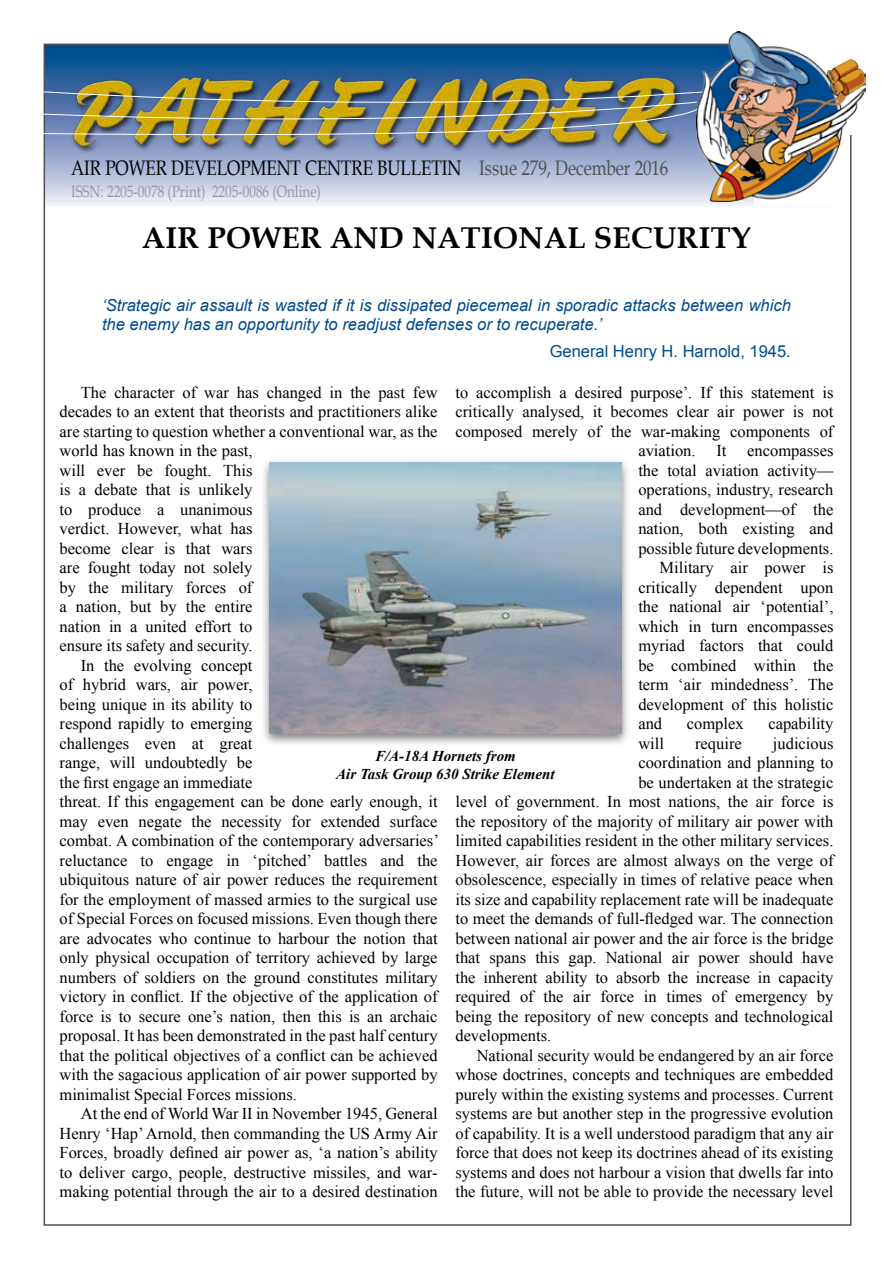
<style>
.page{position:relative;width:893px;height:1263px;background:#fff}
.page>*{position:absolute;margin:0;border:0;box-sizing:border-box;transform-origin:0 0}
.t1{font:700 30px "Book Antiqua";letter-spacing:.01em;color:#000}
.t2{font:21px "Book Antiqua";color:#000;scale:.8 1}
.t3{font:21px "Book Antiqua";color:#4f4f51;scale:.8 1}
.t4{font:16.5px "Times New Roman";color:#000}
.t5{font:italic 16.5px/19.8px "Arial";color:#004b8d}
.t6{font:16.5px "Book Antiqua";color:#97999c;scale:.8 1}
.t7{font:16.5px "Arial";color:#004b8d}
.t8{font:italic 700 15px/18px "Times New Roman";color:#000;text-align:center}
</style>
<div class="page">
<svg style="left:47px;top:47px;width:707px;height:158px;background:#dbe0ed"></svg>
<img style="left:53px;top:45px;width:643px;height:143px">
<img style="left:43px;top:91px;width:653px;height:51px">
<img style="left:696px;top:31px;width:169px;height:171px">
<div style="left:260px;top:458px;width:370px;height:289px;background:#000;opacity:.52"></div>
<img style="left:269px;top:462px;width:352px;height:271px">
<p class="t2" style="left:71px;top:155px;width:489px">AIR POWER DEVELOPMENT CENTRE BULLETIN</p>
<p class="t6" style="left:71px;top:181px;width:314px">ISSN: 2205-0078 (Print) 2205-0086 (Online)</p>
<p class="t3" style="left:479px;top:155px;width:238px">Issue 279, December 2016</p>
<h1 class="t1" style="left:142px;top:221px;width:610px">AIR POWER AND NATIONAL SECURITY</h1>
<p class="t5" style="left:102px;top:295px;width:690px">‘Strategic air assault is wasted if it is dissipated piecemeal in sporadic attacks between which the enemy has an opportunity to readjust defenses or to recuperate.’</p>
<p class="t7" style="left:550px;top:340px;width:243px">General Henry H. Harnold, 1945.</p>
<p class="t4" style="left:81px;top:381px;width:358px">The character of war has changed in the past few</p>
<p class="t4" style="left:60px;top:400px;width:380px">decades to an extent that theorists and practitioners alike</p>
<p class="t4" style="left:60px;top:420px;width:380px">are starting to question whether a conventional war, as the</p>
<p class="t4" style="left:60px;top:439px;width:194px">world has known in the past,</p>
<p class="t4" style="left:60px;top:459px;width:194px">will ever be fought. This</p>
<p class="t4" style="left:60px;top:478px;width:194px">is a debate that is unlikely</p>
<p class="t4" style="left:60px;top:498px;width:194px">to produce a unanimous</p>
<p class="t4" style="left:60px;top:517px;width:194px">verdict. However, what has</p>
<p class="t4" style="left:60px;top:537px;width:194px">become clear is that wars</p>
<p class="t4" style="left:60px;top:556px;width:194px">are fought today not solely</p>
<p class="t4" style="left:60px;top:576px;width:194px">by the military forces of</p>
<p class="t4" style="left:60px;top:595px;width:194px">a nation, but by the entire</p>
<p class="t4" style="left:60px;top:615px;width:194px">nation in a united effort to</p>
<p class="t4" style="left:60px;top:634px;width:194px">ensure its safety and security.</p>
<p class="t4" style="left:81px;top:654px;width:173px">In the evolving concept</p>
<p class="t4" style="left:60px;top:674px;width:194px">of hybrid wars, air power,</p>
<p class="t4" style="left:60px;top:693px;width:194px">being unique in its ability to</p>
<p class="t4" style="left:60px;top:713px;width:194px">respond rapidly to emerging</p>
<p class="t4" style="left:60px;top:732px;width:194px">challenges even at great</p>
<p class="t4" style="left:60px;top:752px;width:194px">range, will undoubtedly be</p>
<p class="t4" style="left:60px;top:771px;width:194px">the first engage an immediate</p>
<p class="t4" style="left:60px;top:791px;width:380px">threat. If this engagement can be done early enough, it</p>
<p class="t4" style="left:60px;top:810px;width:380px">may even negate the necessity for extended surface</p>
<p class="t4" style="left:60px;top:830px;width:381px">combat. A combination of the contemporary adversaries’</p>
<p class="t4" style="left:60px;top:849px;width:380px">reluctance to engage in ‘pitched’ battles and the</p>
<p class="t4" style="left:60px;top:869px;width:380px">ubiquitous nature of air power reduces the requirement</p>
<p class="t4" style="left:60px;top:888px;width:380px">for the employment of massed armies to the surgical use</p>
<p class="t4" style="left:60px;top:908px;width:380px">of Special Forces on focused missions. Even though there</p>
<p class="t4" style="left:60px;top:927px;width:380px">are advocates who continue to harbour the notion that</p>
<p class="t4" style="left:60px;top:947px;width:380px">only physical occupation of territory achieved by large</p>
<p class="t4" style="left:60px;top:966px;width:380px">numbers of soldiers on the ground constitutes military</p>
<p class="t4" style="left:60px;top:986px;width:380px">victory in conflict. If the objective of the application of</p>
<p class="t4" style="left:60px;top:1005px;width:379px">force is to secure one’s nation, then this is an archaic</p>
<p class="t4" style="left:60px;top:1025px;width:380px">proposal. It has been demonstrated in the past half century</p>
<p class="t4" style="left:60px;top:1044px;width:380px">that the political objectives of a conflict can be achieved</p>
<p class="t4" style="left:60px;top:1064px;width:380px">with the sagacious application of air power supported by</p>
<p class="t4" style="left:60px;top:1083px;width:239px">minimalist Special Forces missions.</p>
<p class="t4" style="left:81px;top:1103px;width:358px">At the end of World War II in November 1945, General</p>
<p class="t4" style="left:60px;top:1122px;width:380px">Henry ‘Hap’ Arnold, then commanding the US Army Air</p>
<p class="t4" style="left:60px;top:1142px;width:380px">Forces, broadly defined air power as, ‘a nation’s ability</p>
<p class="t4" style="left:60px;top:1161px;width:380px">to deliver cargo, people, destructive missiles, and war-</p>
<p class="t4" style="left:60px;top:1181px;width:380px">making potential through the air to a desired destination</p>
<p class="t4" style="left:455px;top:381px;width:380px">to accomplish a desired purpose’. If this statement is</p>
<p class="t4" style="left:455px;top:401px;width:380px">critically analysed, it becomes clear air power is not</p>
<p class="t4" style="left:455px;top:420px;width:380px">composed merely of the war-making components of</p>
<p class="t4" style="left:638px;top:440px;width:59px">aviation.</p>
<p class="t4" style="left:716px;top:440px;width:12px">It</p>
<p class="t4" style="left:747px;top:440px;width:88px">encompasses</p>
<p class="t4" style="left:638px;top:459px;width:197px">the total aviation activity—</p>
<p class="t4" style="left:638px;top:479px;width:197px">operations, industry, research</p>
<p class="t4" style="left:638px;top:498px;width:197px">and development—of the</p>
<p class="t4" style="left:638px;top:518px;width:197px">nation, both existing and</p>
<p class="t4" style="left:638px;top:537px;width:197px">possible future developments.</p>
<p class="t4" style="left:660px;top:557px;width:175px">Military air power is</p>
<p class="t4" style="left:638px;top:576px;width:197px">critically dependent upon</p>
<p class="t4" style="left:638px;top:596px;width:197px">the national air ‘potential’,</p>
<p class="t4" style="left:638px;top:615px;width:197px">which in turn encompasses</p>
<p class="t4" style="left:638px;top:635px;width:197px">myriad factors that could</p>
<p class="t4" style="left:638px;top:654px;width:197px">be combined within the</p>
<p class="t4" style="left:638px;top:674px;width:197px">term ‘air mindedness’. The</p>
<p class="t4" style="left:638px;top:693px;width:197px">development of this holistic</p>
<p class="t4" style="left:638px;top:713px;width:25px">and</p>
<p class="t4" style="left:687px;top:713px;width:58px">complex</p>
<p class="t4" style="left:768px;top:713px;width:67px">capability</p>
<p class="t4" style="left:638px;top:732px;width:27px">will</p>
<p class="t4" style="left:695px;top:732px;width:48px">require</p>
<p class="t4" style="left:773px;top:732px;width:62px">judicious</p>
<p class="t4" style="left:638px;top:752px;width:197px">coordination and planning to</p>
<p class="t4" style="left:638px;top:771px;width:197px">be undertaken at the strategic</p>
<p class="t4" style="left:455px;top:791px;width:380px">level of government. In most nations, the air force is</p>
<p class="t4" style="left:455px;top:810px;width:380px">the repository of the majority of military air power with</p>
<p class="t4" style="left:455px;top:830px;width:380px">limited capabilities resident in the other military services.</p>
<p class="t4" style="left:455px;top:849px;width:380px">However, air forces are almost always on the verge of</p>
<p class="t4" style="left:455px;top:869px;width:380px">obsolescence, especially in times of relative peace when</p>
<p class="t4" style="left:455px;top:888px;width:380px">its size and capability replacement rate will be inadequate</p>
<p class="t4" style="left:455px;top:908px;width:380px">to meet the demands of full-fledged war. The connection</p>
<p class="t4" style="left:455px;top:927px;width:380px">between national air power and the air force is the bridge</p>
<p class="t4" style="left:455px;top:947px;width:380px">that spans this gap. National air power should have</p>
<p class="t4" style="left:455px;top:966px;width:380px">the inherent ability to absorb the increase in capacity</p>
<p class="t4" style="left:455px;top:986px;width:380px">required of the air force in times of emergency by</p>
<p class="t4" style="left:455px;top:1005px;width:380px">being the repository of new concepts and technological</p>
<p class="t4" style="left:455px;top:1025px;width:97px">developments.</p>
<p class="t4" style="left:477px;top:1044px;width:358px">National security would be endangered by an air force</p>
<p class="t4" style="left:455px;top:1064px;width:380px">whose doctrines, concepts and techniques are embedded</p>
<p class="t4" style="left:455px;top:1083px;width:380px">purely within the existing systems and processes. Current</p>
<p class="t4" style="left:455px;top:1103px;width:380px">systems are but another step in the progressive evolution</p>
<p class="t4" style="left:455px;top:1122px;width:380px">of capability. It is a well understood paradigm that any air</p>
<p class="t4" style="left:455px;top:1142px;width:380px">force that does not keep its doctrines ahead of its existing</p>
<p class="t4" style="left:455px;top:1161px;width:379px">systems and does not harbour a vision that dwells far into</p>
<p class="t4" style="left:455px;top:1181px;width:380px">the future, will not be able to provide the necessary level</p>
<p class="t8" style="left:336px;top:746px;width:220px">F/A-18A Hornets from<br>Air Task Group 630 Strike Element</p>
</div>
